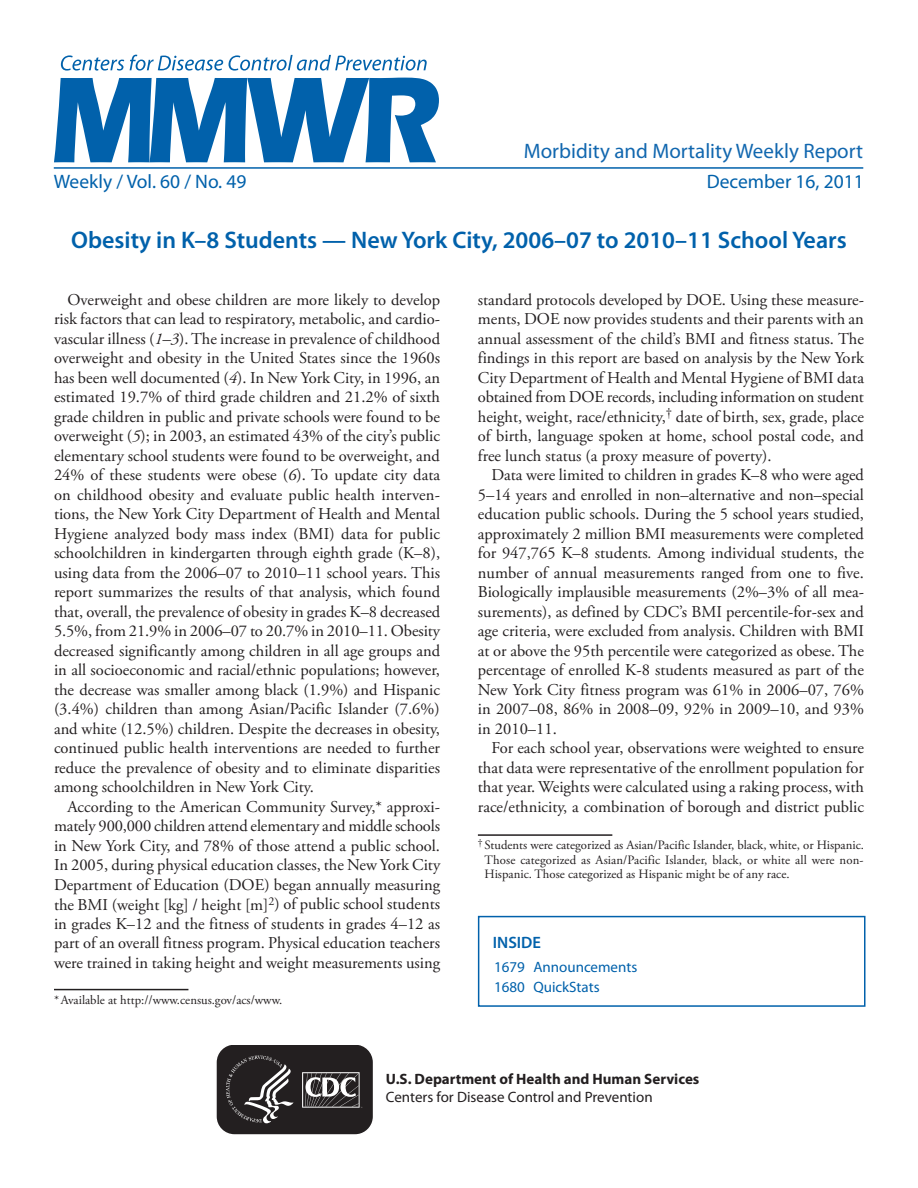
<style>
.page{position:relative;width:918px;height:1188px;background:#fff}
.page>*{position:absolute;margin:0;border:0;box-sizing:border-box;transform-origin:0 0}
.Headline{font:600 24px "Myriad Pro";color:#0161ab}
.t1{font:21px "Myriad Pro";color:#1167af}
.Cover_Date_Vol{font:19.5px "Myriad Pro";color:#0161ab}
.Body_Text{font:16.5px/19.5px "Adobe Garamond Pro";color:#231f20;text-align:justify}
.INSIDE{font:600 16.5px "Myriad Pro";color:#0161ab}
.t2{font:700 15px/18px "Myriad Pro";color:#231f20}
.TOC_Headline_1000{font:15px "Myriad Pro";color:#0161ab}
.Footnote_w_Rule_TEX{font:12.75px/14.2px "Adobe Garamond Pro";color:#231f20;text-align:justify}
.s1{font-style:italic}
.s2{font-weight:400}
</style>
<div class="page">
<svg style="left:216px;top:1046px;width:157px;height:89px;background:#403d3e"></svg>
<hr style="left:54px;top:167px;width:809px;height:2px;background:#0161ab">
<svg style="left:54px;top:78px;width:385px;height:84px"></svg>
<svg style="left:61px;top:55px;width:366px;height:16px"></svg>
<hr style="left:54px;top:989px;width:134px;height:1px;background:#231f20">
<hr style="left:478px;top:834px;width:134px;height:2px;background:#231f20">
<div style="left:478px;top:916px;width:388px;height:91px;border:2px solid #0161ab"></div>
<p class="t1" style="left:524px;top:138px;width:341px">Morbidity and Mortality Weekly Report</p>
<p class="Cover_Date_Vol" style="left:54px;top:169px;width:194px">Weekly / Vol. 60 / No. 49</p>
<p class="Cover_Date_Vol" style="left:707px;top:169px;width:159px">December 16, 2011</p>
<p class="Headline" style="left:71px;top:224px;width:777px">Obesity in K–8 Students — New York City, 2006–07 to 2010–11 School Years</p>
<p class="Body_Text" style="left:54px;top:291px;width:388px;text-indent:13px">Overweight and obese children are more likely to develop risk factors that can lead to respiratory, metabolic, and cardio&shy;vascular illness (<span class="s1">1–3</span>). The increase in prevalence of childhood overweight and obesity in the United States since the 1960s has been well documented (<span class="s1">4</span>). In New York City, in 1996, an estimated 19.7% of third grade children and 21.2% of sixth grade children in public and private schools were found to be overweight (<span class="s1">5</span>); in 2003, an estimated 43% of the city’s public elementary school students were found to be overweight, and 24% of these students were obese (<span class="s1">6</span>). To update city data on childhood obesity and evaluate public health interven&shy;tions, the New York City Department of Health and Mental Hygiene analyzed body mass index (BMI) data for public schoolchildren in kindergarten through eighth grade (K–8), using data from the 2006–07 to 2010–11 school years. This report summarizes the results of that analysis, which found that, overall, the prevalence of obesity in grades K–8 decreased 5.5%, from 21.9% in 2006–07 to 20.7% in 2010–11. Obesity decreased significantly among children in all age groups and in all socioeconomic and racial/ethnic populations; however, the decrease was smaller among black (1.9%) and Hispanic (3.4%) children than among Asian/Pacific Islander (7.6%) and white (12.5%) children. Despite the decreases in obesity, continued public health interventions are needed to further reduce the prevalence of obesity and to eliminate disparities among schoolchildren in New York City.</p>
<p class="Body_Text" style="left:54px;top:798px;width:388px;text-indent:13px">According to the American Community Survey,* approxi&shy;mately 900,000 children attend elementary and middle schools in New York City, and 78% of those attend a public school.<br>In 2005, during physical education classes, the New York City Department of Education (DOE) began annually measuring the BMI (weight [kg] / height [m]<sup>2</sup>) of public school students in grades K–12 and the fitness of students in grades 4–12 as part of an overall fitness program. Physical education teachers were trained in taking height and weight measurements using</p>
<p class="Footnote_w_Rule_TEX" style="left:54px;top:993px;width:230px">*Available at http://www.census.gov/acs/www.</p>
<p class="Body_Text" style="left:478px;top:291px;width:388px">standard protocols developed by DOE. Using these measure&shy;ments, DOE now provides students and their parents with an annual assessment of the child’s BMI and fitness status. The findings in this report are based on analysis by the New York City Department of Health and Mental Hygiene of BMI data obtained from DOE records, including information on student height, weight, race/ethnicity,<sup>†</sup> date of birth, sex, grade, place of birth, language spoken at home, school postal code, and free lunch status (a proxy measure of poverty).</p>
<p class="Body_Text" style="left:478px;top:466px;width:388px;text-indent:13px">Data were limited to children in grades K–8 who were aged 5–14 years and enrolled in non–alternative and non–special education public schools. During the 5 school years studied, approximately 2 million BMI measurements were completed for 947,765 K–8 students<span class="s1">.</span> Among individual students, the number of annual measurements ranged from one to five.<br>Biologically implausible measurements (2%–3% of all mea&shy;surements), as defined by CDC’s BMI percentile-for-sex and age criteria, were excluded from analysis. Children with BMI at or above the 95th percentile were categorized as obese. The percentage of enrolled K-8 students measured as part of the New York City fitness program was 61% in 2006–07, 76% in 2007–08, 86% in 2008–09, 92% in 2009–10, and 93% in 2010–11.</p>
<p class="Body_Text" style="left:478px;top:739px;width:388px;text-indent:13px">For each school year, observations were weighted to ensure that data were representative of the enrollment population for that year. Weights were calculated using a raking process, with race/ethnicity, a combination of borough and district public</p>
<p class="Footnote_w_Rule_TEX" style="left:485px;top:839px;width:381px;text-indent:-7px"><sup>†</sup> Students were categorized as Asian/Pacific Islander, black, white, or Hispanic.<br>Those categorized as Asian/Pacific Islander, black, or white all were non-Hispanic. Those categorized as Hispanic might be of any race.</p>
<p class="INSIDE" style="left:493px;top:932px;width:50px">INSIDE</p>
<p class="TOC_Headline_1000" style="left:494px;top:957px;width:145px">1679 Announcements</p>
<p class="TOC_Headline_1000" style="left:494px;top:978px;width:107px">1680 QuickStats</p>
<p class="t2" style="left:386px;top:1069px;width:315px">U.S. Department of Health and Human Services<br><span class="s2">Centers for Disease Control and Prevention</span></p>
</div>
